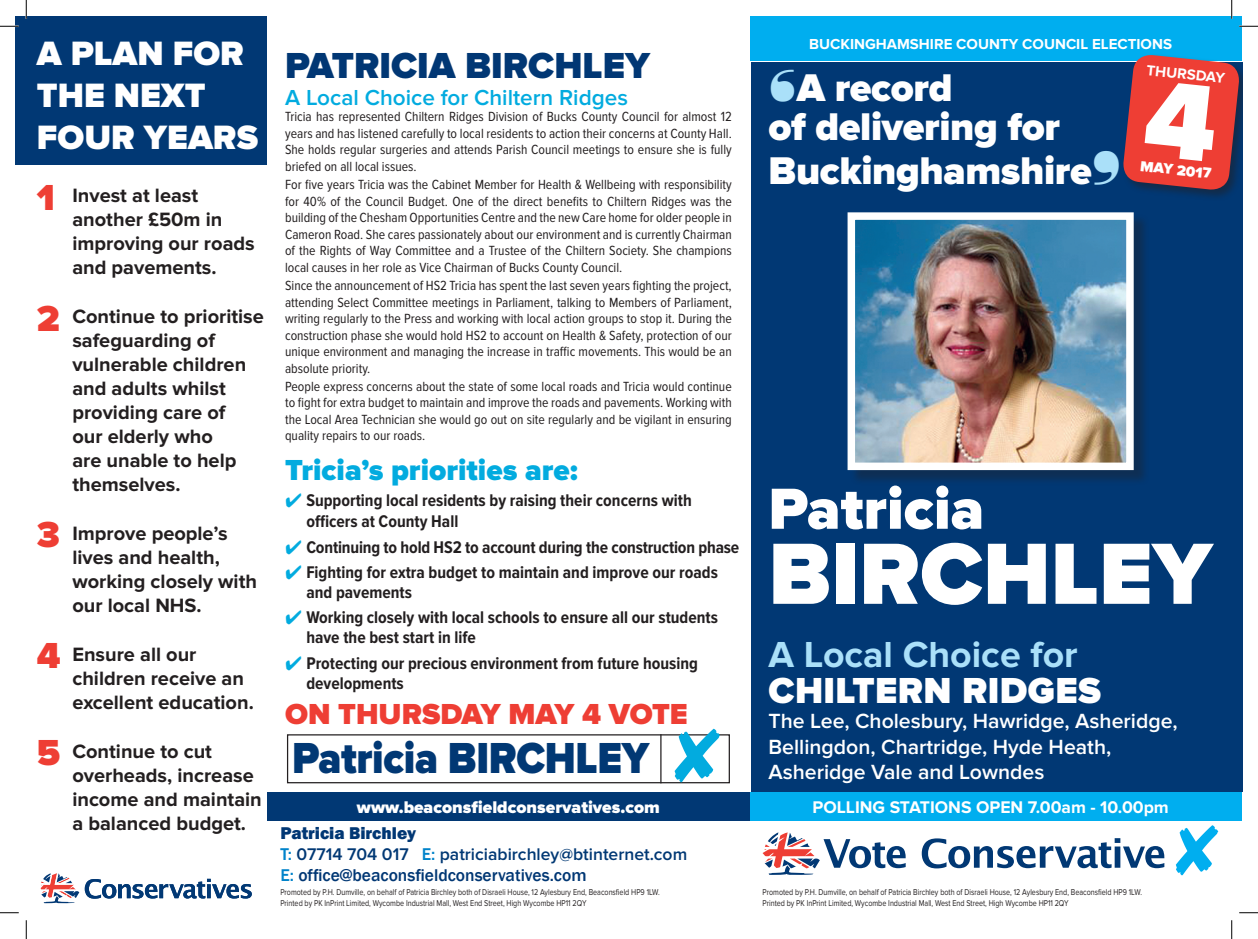
<style>
.page{position:relative;width:1258px;height:939px;background:#fff}
.page>*{position:absolute;margin:0;border:0;box-sizing:border-box;transform-origin:0 0}
.t1{font:900 90px "Proxima Nova";color:#fff}
.t2{font:900 60px "Proxima Nova";color:#fff}
.t3{font:900 45px "Proxima Nova";letter-spacing:-.01em;color:#013874;scale:.92 1}
.t4{font:900 40px/38.8px "Proxima Nova";letter-spacing:-.01em;color:#fff}
.t5{font:900 37.5px "Proxima Nova";color:#013774}
.t6{font:700 37.5px "Proxima Nova";color:#aae0f9}
.t7{font:900 37.5px "Proxima Nova";letter-spacing:.01em;color:#fff}
.t8{font:900 35px/42px "Proxima Nova";color:#fff}
.t9{font:900 30px "Proxima Nova";color:#02abdf}
.t10{font:900 30px "Proxima Nova";color:#ee3e34}
.t11{font:600 22.5px "Proxima Nova";color:#02abdf}
.t12{font:600 21.25px/25.5px "Proxima Nova";color:#fff}
.t13{font:700 20px/24px "Proxima Nova";color:#231f20}
.t14{font:700 17.5px/20px "Proxima Nova Cond";color:#231f20}
.t15{font:600 17.5px "Proxima Nova";color:#013874}
.t16{font:500 17.5px "Franklin Gothic";color:#013774}
.t17{font:900 17.5px "Proxima Nova";color:#fff}
.t18{font:700 17.5px "Proxima Nova";color:#fff}
.t19{font:800 17.5px "Franklin Gothic";color:#013774}
.t20{font:700 15px "Proxima Nova";color:#fff}
.t21{font:900 15px "Proxima Nova";color:#fff}
.t22{font:13.75px/16.5px "Proxima Nova Cond";color:#231f20;text-align:justify}
.t23{font:8.75px/10.5px "Proxima Nova";color:#231f20;scale:.82 1}
.s1{font-weight:900;font-size:37.5px;color:#ee3e34}
.s2{color:#02abdf}
.s3{font-family:"Franklin Gothic";font-weight:500;color:#0083ca}
.s4{color:#0083ca}
</style>
<div class="page">
<div style="left:287px;top:734px;width:442px;height:49px;border:1px solid #231f20"></div>
<div style="left:750px;top:62px;width:492px;height:729px;background:#013874"></div>
<div style="left:750px;top:16px;width:491px;height:45px;background:#00aeef"></div>
<div style="left:1121px;top:53px;width:121px;height:148px;background:#231f20;opacity:.51"></div>
<svg style="left:762px;top:832px;width:143px;height:43px"></svg>
<svg style="left:921px;top:838px;width:243px;height:30px"></svg>
<div style="left:749px;top:792px;width:493px;height:28px;background:#00aeef"></div>
<div style="left:267px;top:792px;width:482px;height:28px;background:#013874"></div>
<div style="left:849px;top:214px;width:300px;height:271px;background:#231f20;opacity:.38"></div>
<img style="left:856px;top:221px;width:268px;height:240px">
<div style="left:847px;top:212px;width:286px;height:258px;border:8px solid #fff"></div>
<svg style="left:85px;top:878px;width:167px;height:20px"></svg>
<svg style="left:41px;top:873px;width:38px;height:30px"></svg>
<hr style="left:660px;top:734px;width:1px;height:49px;background:#231f20">
<div style="left:16px;top:16px;width:251px;height:148px;background:#013874"></div>
<svg style="left:0;top:25px;width:19px;height:2px"></svg>
<svg style="left:1239px;top:25px;width:18px;height:2px"></svg>
<svg style="left:0;top:912px;width:19px;height:1px"></svg>
<svg style="left:1239px;top:912px;width:18px;height:1px"></svg>
<svg style="left:25px;top:0;width:2px;height:19px"></svg>
<svg style="left:25px;top:920px;width:2px;height:18px"></svg>
<svg style="left:1230px;top:0;width:2px;height:19px"></svg>
<svg style="left:1231px;top:920px;width:1px;height:18px"></svg>
<svg style="left:674px;top:734px;width:46px;height:48px"></svg>
<svg style="left:1121px;top:53px;width:119px;height:138px;background:#c24143"></svg>
<h3 class="t8" style="left:37px;top:33px;width:223px">A PLAN FOR<br>THE NEXT<br>FOUR YEARS</h3>
<h3 class="t13" style="left:72px;top:184px;width:184px;text-indent:-35px"><span class="s1">1</span> Invest at least another £50m in improving our roads and pavements.</h3>
<h3 class="t13" style="left:72px;top:305px;width:193px;text-indent:-35px"><span class="s1">2</span> Continue to prioritise safeguarding of vulnerable children and adults whilst providing care of<br>our elderly who<br>are unable to help themselves.</h3>
<h3 class="t13" style="left:72px;top:521px;width:186px;text-indent:-35px"><span class="s1">3</span> Improve people’s lives and health, working closely with our local NHS.</h3>
<h3 class="t13" style="left:72px;top:642px;width:183px;text-indent:-35px"><span class="s1">4</span> Ensure all our children receive an excellent education.</h3>
<h3 class="t13" style="left:72px;top:739px;width:191px;text-indent:-35px"><span class="s1">5</span> Continue to cut overheads, increase income and maintain a balanced budget.</h3>
<h3 class="t5" style="left:285px;top:44px;width:366px">PATRICIA BIRCHLEY</h3>
<h3 class="t11" style="left:285px;top:84px;width:344px">A Local Choice for Chiltern Ridges</h3>
<p class="t22" style="left:285px;top:109px;width:448px">Tricia has represented Chiltern Ridges Division of Bucks County Council for almost 12 years and has listened carefully to local residents to action their concerns at County Hall.<br>She holds regular surgeries and attends Parish Council meetings to ensure she is fully briefed on all local issues.</p>
<p class="t22" style="left:285px;top:177px;width:448px">For five years Tricia was the Cabinet Member for Health &amp; Wellbeing with responsibility for 40% of the Council Budget. One of the direct benefits to Chiltern Ridges was the building of the Chesham Opportunities Centre and the new Care home for older people in Cameron Road. She cares passionately about our environment and is currently Chairman of the Rights of Way Committee and a Trustee of the Chiltern Society. She champions local causes in her role as Vice Chairman of Bucks County Council.</p>
<p class="t22" style="left:285px;top:277px;width:448px">Since the announcement of HS2 Tricia has spent the last seven years fighting the project, attending Select Committee meetings in Parliament, talking to Members of Parliament, writing regularly to the Press and working with local action groups to stop it. During the construction phase she would hold HS2 to account on Health &amp; Safety, protection of our unique environment and managing the increase in traffic movements. This would be an absolute priority.</p>
<p class="t22" style="left:285px;top:378px;width:448px">People express concerns about the state of some local roads and Tricia would continue to fight for extra budget to maintain and improve the roads and pavements. Working with the Local Area Technician she would go out on site regularly and be vigilant in ensuring quality repairs to our roads.</p>
<h3 class="t9" style="left:285px;top:452px;width:294px">Tricia’s priorities are:</h3>
<p class="t14" style="left:306px;top:490px;width:387px;line-height:21px;text-indent:-21px"><span class="s2">✔</span> Supporting local residents by raising their concerns with officers at County Hall</p>
<p class="t14" style="left:285px;top:537px;width:455px"><span class="s2">✔</span> Continuing to hold HS2 to account during the construction phase</p>
<p class="t14" style="left:306px;top:562px;width:413px;text-indent:-21px"><span class="s2">✔</span> Fighting for extra budget to maintain and improve our roads and pavements</p>
<p class="t14" style="left:306px;top:608px;width:413px;text-indent:-21px"><span class="s2">✔</span> Working closely with local schools to ensure all our students have the best start in life</p>
<p class="t14" style="left:306px;top:653px;width:393px;text-indent:-21px"><span class="s2">✔</span> Protecting our precious environment from future housing developments</p>
<h3 class="t10" style="left:285px;top:696px;width:404px">ON THURSDAY MAY 4 VOTE</h3>
<h3 class="t3" style="left:292px;top:732px;width:389px">Patricia BIRCHLEY</h3>
<p class="t20" style="left:809px;top:36px;width:364px">BUCKINGHAMSHIRE COUNTY COUNCIL ELECTIONS</p>
<p class="t20" style="left:1147px;top:61px;width:80px;rotate:6deg">THURSDAY</p>
<h3 class="t4" style="left:768px;top:70px;width:293px;text-indent:28px">A record<br>of delivering for</h3>
<h3 class="t4" style="left:768px;top:152px;width:325px">Buckinghamshire</h3>
<p class="t21" style="left:1140px;top:157px;width:73px;rotate:6deg">MAY 2017</p>
<h2 class="t2" style="left:768px;top:474px;width:217px">Patricia</h2>
<h1 class="t1" style="left:768px;top:521px;width:445px">BIRCHLEY</h1>
<h3 class="t6" style="left:768px;top:632px;width:311px">A Local Choice for</h3>
<h3 class="t7" style="left:768px;top:668px;width:334px">CHILTERN RIDGES</h3>
<h3 class="t12" style="left:768px;top:708px;width:410px">The Lee, Cholesbury, Hawridge, Asheridge,<br>Bellingdon, Chartridge, Hyde Heath,<br>Asheridge Vale and Lowndes</h3>
<p class="t17" style="left:357px;top:797px;width:304px">www.beaconsfieldconservatives.com</p>
<p class="t18" style="left:812px;top:797px;width:358px">POLLING STATIONS OPEN 7.00am - 10.00pm</p>
<p class="t19" style="left:280px;top:822px;width:137px">Patricia Birchley</p>
<p class="t15" style="left:280px;top:844px;width:408px"><span class="s3">T:</span> 07714 704 017 <span class="s3">E:</span> patriciabirchley@btinternet.com</p>
<p class="t16" style="left:280px;top:864px;width:308px"><span class="s4">E:</span> office@beaconsfieldconservatives.com</p>
<p class="t23" style="left:280px;top:887px;width:464px">Promoted by P.H. Dumville, on behalf of Patricia Birchley both of Disraeli House, 12 Aylesbury End, Beaconsfield HP9 1LW.<br>Printed by PK InPrint Limited, Wycombe Industrial Mall, West End Street, High Wycombe HP11 2QY</p>
<p class="t23" style="left:762px;top:887px;width:464px">Promoted by P.H. Dumville, on behalf of Patricia Birchley both of Disraeli House, 12 Aylesbury End, Beaconsfield HP9 1LW.<br>Printed by PK InPrint Limited, Wycombe Industrial Mall, West End Street, High Wycombe HP11 2QY</p>
</div>
